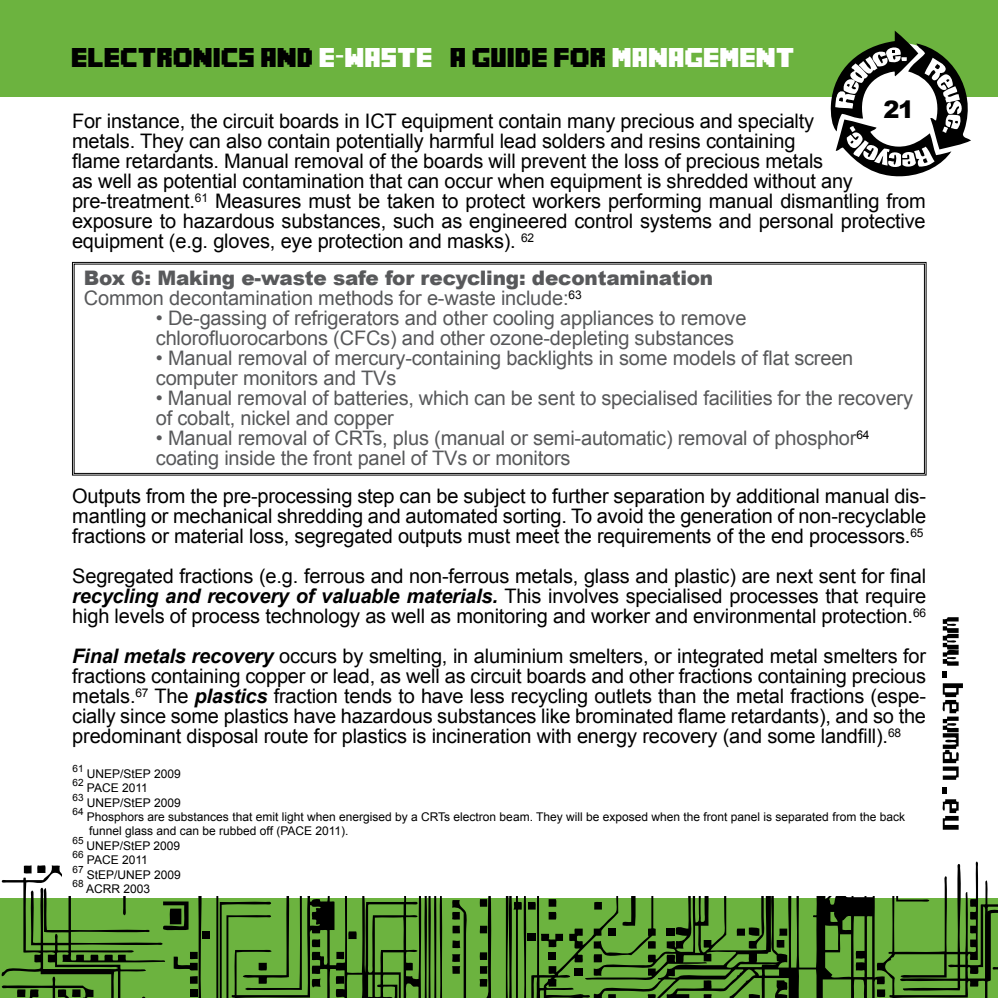
<style>
.page{position:relative;width:998px;height:998px;background:#fff}
.page>*{position:absolute;margin:0;border:0;box-sizing:border-box;transform-origin:0 0}
.t1{font:900 24px "Arial";color:#000}
.t2{font:20px/20px "Arial";letter-spacing:-.01em;color:#000;text-align:justify}
.t3{font:20px/20px "Arial";letter-spacing:-.01em;color:#58595b}
.t4{font:900 20px/20px "Arial";letter-spacing:-.01em;color:#58595b}
.t5{font:19px "Mine Crafter 2.0";letter-spacing:-.075em;color:#000}
.t6{font:12px/14.4px "Arial";color:#000}
.t7{font:10px "Arial";color:#000}
.s1{color:#fff}
.s2{font-weight:400}
.s3{font-weight:700;font-style:italic}
</style>
<div class="page">
<div style="left:0;top:899px;width:998px;height:99px;background:#6cb33f"></div>
<div style="left:0;top:0;width:998px;height:96px;background:#6cb33f"></div>
<svg style="left:942px;top:787px;width:16px;height:43px"></svg>
<div style="left:202px;top:931px;width:8px;height:8px;background:#000"></div>
<svg style="left:452px;top:900px;width:15px;height:98px"></svg>
<svg style="left:479px;top:896px;width:13px;height:102px"></svg>
<svg style="left:885px;top:861px;width:113px;height:137px"></svg>
<svg style="left:505px;top:896px;width:80px;height:102px"></svg>
<svg style="left:1px;top:865px;width:202px;height:133px"></svg>
<svg style="left:830px;top:31px;width:147px;height:146px"></svg>
<svg style="left:942px;top:617px;width:21px;height:163px"></svg>
<svg style="left:585px;top:896px;width:300px;height:102px"></svg>
<svg style="left:216px;top:896px;width:227px;height:102px"></svg>
<div style="left:62px;top:805px;width:852px;height:91px;background:#fff"></div>
<svg style="left:72px;top:262px;width:854px;height:213px"></svg>
<p class="t5" style="left:72px;top:50px;width:726px">ELECTRONICS AND <span class="s1">E-WASTE</span> A GUIDE FOR <span class="s1">MANAGEMENT</span></p>
<p class="t1" style="left:883px;top:92px;width:32px">21</p>
<p class="t2" style="left:72px;top:111px;width:855px;text-align:left">For instance, the circuit boards in ICT equipment contain many precious and specialty<br>metals. They can also contain potentially harmful lead solders and resins containing<br>flame retardants. Manual removal of the boards will prevent the loss of precious metals<br>as well as potential contamination that can occur when equipment is shredded without any pre-treatment.<sup>61</sup> Measures must be taken to protect workers performing manual dismantling from exposure to hazardous substances, such as engineered control systems and personal protective equipment (e.g. gloves, eye protection and masks). <sup>62</sup></p>
<p class="t4" style="left:84px;top:267px;width:631px">Box 6: Making e-waste safe for recycling: decontamination<br><span class="s2">Common decontamination methods for e-waste include:</span><sup>63</sup></p>
<p class="t3" style="left:156px;top:308px;width:592px">• De-gassing of refrigerators and other cooling appliances to remove chlorofluorocarbons (CFCs) and other ozone-depleting substances</p>
<p class="t3" style="left:156px;top:348px;width:699px">• Manual removal of mercury-containing backlights in some models of flat screen computer monitors and TVs</p>
<p class="t3" style="left:156px;top:388px;width:759px">• Manual removal of batteries, which can be sent to specialised facilities for the recovery of cobalt, nickel and copper</p>
<p class="t3" style="left:156px;top:428px;width:715px">• Manual removal of CRTs, plus (manual or semi-automatic) removal of phosphor<sup>64 </sup>coating inside the front panel of TVs or monitors</p>
<p class="t2" style="left:72px;top:486px;width:855px">Outputs from the pre-processing step can be subject to further separation by additional manual dis&shy;mantling or mechanical shredding and automated sorting. To avoid the generation of non-recyclable fractions or material loss, segregated outputs must meet the requirements of the end processors.<sup>65</sup></p>
<p class="t2" style="left:72px;top:566px;width:855px">Segregated fractions (e.g. ferrous and non-ferrous metals, glass and plastic) are next sent for final <span class="s3">recycling and recovery of valuable materials.</span> This involves specialised processes that require high levels of process technology as well as monitoring and worker and environmental protection.<sup>66</sup></p>
<p class="t2" style="left:72px;top:646px;width:855px"><span class="s3">Final metals recovery</span> occurs by smelting, in aluminium smelters, or integrated metal smelters for fractions containing copper or lead, as well as circuit boards and other fractions containing precious metals.<sup>67</sup> The <span class="s3">plastics</span> fraction tends to have less recycling outlets than the metal fractions (espe&shy;cially since some plastics have hazardous substances like brominated flame retardants), and so the predominant disposal route for plastics is incineration with energy recovery (and some landfill).<sup>68</sup></p>
<p class="t7" style="left:72px;top:761px;width:13px">61</p>
<p class="t6" style="left:87px;top:766px;width:95px">UNEP/StEP 2009</p>
<p class="t7" style="left:72px;top:776px;width:13px">62</p>
<p class="t6" style="left:87px;top:781px;width:62px">PACE 2011</p>
<p class="t7" style="left:72px;top:790px;width:13px">63</p>
<p class="t6" style="left:87px;top:795px;width:95px">UNEP/StEP 2009</p>
<p class="t7" style="left:72px;top:805px;width:13px">64</p>
<p class="t6" style="left:87px;top:809px;width:819px">Phosphors are substances that emit light when energised by a CRTs electron beam. They will be exposed when the front panel is separated from the back funnel glass and can be rubbed off (PACE 2011).</p>
<p class="t7" style="left:72px;top:833px;width:13px">65</p>
<p class="t6" style="left:86px;top:838px;width:95px">UNEP/StEP 2009</p>
<p class="t7" style="left:72px;top:848px;width:13px">66</p>
<p class="t6" style="left:87px;top:853px;width:62px">PACE 2011</p>
<p class="t7" style="left:72px;top:862px;width:13px">67</p>
<p class="t6" style="left:87px;top:867px;width:95px">StEP/UNEP 2009</p>
<p class="t7" style="left:72px;top:877px;width:13px">68</p>
<p class="t6" style="left:86px;top:881px;width:66px">ACRR 2003</p>
</div>
